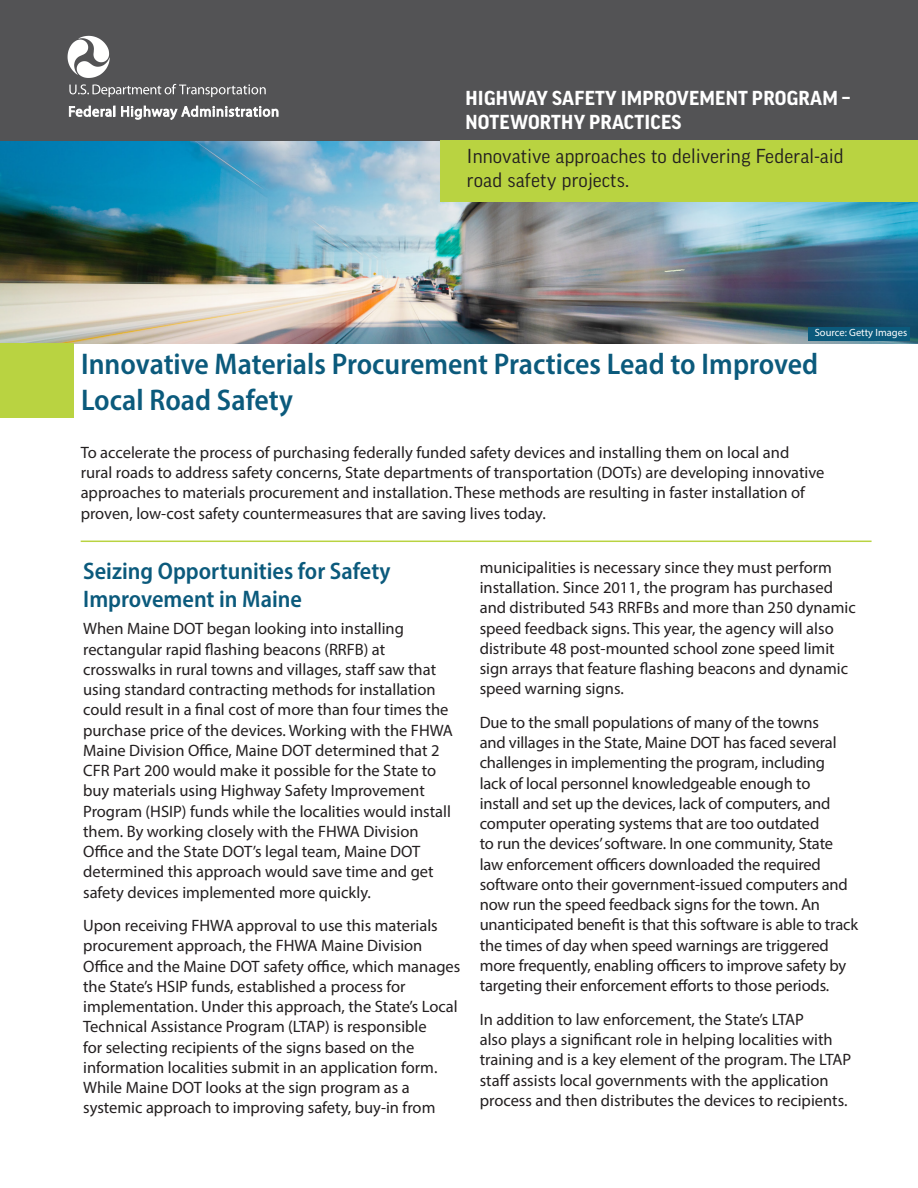
<style>
.page{position:relative;width:918px;height:1188px;background:#fff}
.page>*{position:absolute;margin:0;border:0;box-sizing:border-box;transform-origin:0 0}
.t1{font:600 semi-condensed 30px/36px "Myriad Pro";color:#0b5a7c}
.t2{font:600 semi-condensed 24px/28.8px "Myriad Pro";color:#0b5a7c}
.t3{font:19.5px/23.4px "Good Pro";letter-spacing:.01em;color:#231f20}
.t4{font:700 19.5px/23.4px "Good Pro";letter-spacing:.01em;color:#fff}
.body_text{font:16.5px/20.2px "Myriad Pro";color:#231f20}
.Source{font:10.5px "Myriad Pro";color:#fff}
</style>
<div class="page">
<img style="left:0;top:140px;width:918px;height:203px">
<div style="left:0;top:0;width:918px;height:140px;background:#535355"></div>
<svg style="left:69px;top:84px;width:210px;height:36px"></svg>
<svg style="left:68px;top:36px;width:42px;height:42px"></svg>
<div style="left:441px;top:140px;width:477px;height:62px;background:#b9d341"></div>
<div style="left:0;top:343px;width:73px;height:75px;background:#b9d341"></div>
<hr style="left:81px;top:541px;width:791px;height:1px;background:#b9d341">
<div style="left:809px;top:327px;width:101px;height:13px;background:#0b5a7c"></div>
<p class="t4" style="left:466px;top:87px;width:386px">HIGHWAY SAFETY IMPROVEMENT PROGRAM –<br>NOTEWORTHY PRACTICES</p>
<p class="t3" style="left:467px;top:145px;width:378px">Innovative approaches to delivering Federal-aid road safety projects.</p>
<p class="Source" style="left:815px;top:326px;width:94px">Source: Getty Images</p>
<h1 class="t1" style="left:81px;top:346px;width:739px">Innovative Materials Procurement Practices Lead to Improved<br>Local Road Safety</h1>
<p class="body_text" style="left:81px;top:442px;width:745px">To accelerate the process of purchasing federally funded safety devices and installing them on local and rural roads to address safety concerns, State departments of transportation (DOTs) are developing innovative approaches to materials procurement and installation. These methods are resulting in faster installation of proven, low-cost safety countermeasures that are saving lives today.</p>
<h2 class="t2" style="left:83px;top:556px;width:309px">Seizing Opportunities for Safety<br>Improvement in Maine</h2>
<p class="body_text" style="left:83px;top:618px;width:371px">When Maine DOT began looking into installing rectangular rapid flashing beacons (RRFB) at crosswalks in rural towns and villages, staff saw that using standard contracting methods for installation could result in a final cost of more than four times the purchase price of the devices. Working with the FHWA Maine Division Office, Maine DOT determined that 2<br>CFR Part 200 would make it possible for the State to buy materials using Highway Safety Improvement Program (HSIP) funds while the localities would install them. By working closely with the FHWA Division Office and the State DOT’s legal team, Maine DOT determined this approach would save time and get safety devices implemented more quickly.</p>
<p class="body_text" style="left:83px;top:915px;width:379px">Upon receiving FHWA approval to use this materials procurement approach, the FHWA Maine Division Office and the Maine DOT safety office, which manages the State’s HSIP funds, established a process for implementation. Under this approach, the State’s Local Technical Assistance Program (LTAP) is responsible<br>for selecting recipients of the signs based on the information localities submit in an application form.<br>While Maine DOT looks at the sign program as a systemic approach to improving safety, buy-in from</p>
<p class="body_text" style="left:480px;top:557px;width:378px">municipalities is necessary since they must perform installation. Since 2011, the program has purchased and distributed 543 RRFBs and more than 250 dynamic speed feedback signs. This year, the agency will also distribute 48 post-mounted school zone speed limit sign arrays that feature flashing beacons and dynamic speed warning signs.</p>
<p class="body_text" style="left:480px;top:712px;width:380px">Due to the small populations of many of the towns<br>and villages in the State, Maine DOT has faced several challenges in implementing the program, including<br>lack of local personnel knowledgeable enough to<br>install and set up the devices, lack of computers, and computer operating systems that are too outdated<br>to run the devices’ software. In one community, State law enforcement officers downloaded the required software onto their government-issued computers and now run the speed feedback signs for the town. An unanticipated benefit is that this software is able to track the times of day when speed warnings are triggered more frequently, enabling officers to improve safety by targeting their enforcement efforts to those periods.</p>
<p class="body_text" style="left:480px;top:1009px;width:373px">In addition to law enforcement, the State’s LTAP<br>also plays a significant role in helping localities with training and is a key element of the program. The LTAP staff assists local governments with the application process and then distributes the devices to recipients.</p>
</div>
